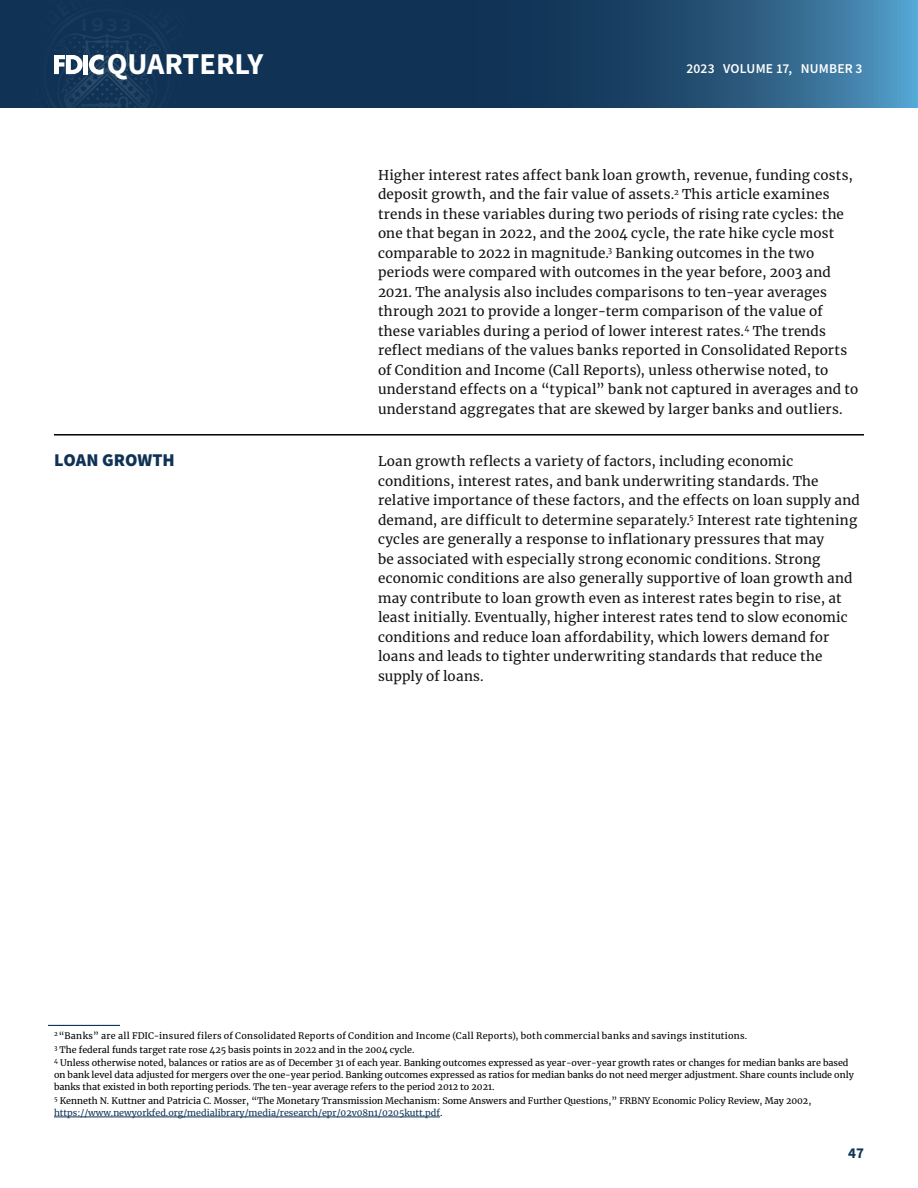
<style>
.page{position:relative;width:918px;height:1188px;background:#fff}
.page>*{position:absolute;margin:0;border:0;box-sizing:border-box;transform-origin:0 0}
.t1{font:700 30.3px "Source Sans Pro";color:#fff}
.t2{font:900 18px "Source Sans Pro";color:#103355}
.t3{font:700 15px "Source Sans Pro";color:#103355}
.Bodynorm_table{font:13.5px/19.5px "Merriweather";letter-spacing:.015em;color:#141414}
.t4{font:600 13.5px "Source Sans Pro";letter-spacing:.015em;color:#fff}
.footnote_NEW{font:9px/12px "Merriweather";color:#000}
.footnote_NEW-2{font:9px "Merriweather";letter-spacing:.03em;color:#000}
.s1{color:#103355}
</style>
<div class="page">
<svg style="left:0;top:0;width:918px;height:108px;background:#1e496d"></svg>
<svg style="left:12px;top:0;width:190px;height:108px;background:#1a3b5c"></svg>
<hr style="left:54px;top:434px;width:324px;height:2px;background:#000">
<hr style="left:378px;top:434px;width:486px;height:2px;background:#000">
<hr style="left:48px;top:1025px;width:72px;height:1px;background:#103355">
<hr style="left:54px;top:1117px;width:386px;height:1px;background:#103355">
<h1 class="t1" style="left:107px;top:43px;width:158px">QUARTERLY</h1>
<p class="t4" style="left:687px;top:60px;width:178px">2023 VOLUME 17, NUMBER 3</p>
<p class="Bodynorm_table" style="left:378px;top:165px;width:482px">Higher interest rates affect bank loan growth, revenue, funding costs, deposit growth, and the fair value of assets.<sup>2</sup> This article examines trends in these variables during two periods of rising rate cycles: the one that began in 2022, and the 2004 cycle, the rate hike cycle most comparable to 2022 in magnitude.<sup>3</sup> Banking outcomes in the two periods were compared with outcomes in the year before, 2003 and 2021. The analysis also includes comparisons to ten-year averages through 2021 to provide a longer-term comparison of the value of these variables during a period of lower interest rates.<sup>4</sup> The trends reflect medians of the values banks reported in Consolidated Reports of Condition and Income (Call Reports), unless otherwise noted, to understand effects on a “typical” bank not captured in averages and to understand aggregates that are skewed by larger banks and outliers.</p>
<h2 class="t2" style="left:54px;top:448px;width:122px">LOAN GROWTH</h2>
<p class="Bodynorm_table" style="left:378px;top:451px;width:483px">Loan growth reflects a variety of factors, including economic conditions, interest rates, and bank underwriting standards. The relative importance of these factors, and the effects on loan supply and demand, are difficult to determine separately.<sup>5</sup> Interest rate tightening cycles are generally a response to inflationary pressures that may<br>be associated with especially strong economic conditions. Strong economic conditions are also generally supportive of loan growth and may contribute to loan growth even as interest rates begin to rise, at least initially. Eventually, higher interest rates tend to slow economic conditions and reduce loan affordability, which lowers demand for loans and leads to tighter underwriting standards that reduce the supply of loans.</p>
<p class="footnote_NEW-2" style="left:54px;top:1030px;width:695px"><sup>2</sup> “Banks” are all FDIC-insured filers of Consolidated Reports of Condition and Income (Call Reports), both commercial banks and savings institutions.</p>
<p class="footnote_NEW" style="left:54px;top:1043px;width:362px"><sup>3</sup> The federal funds target rate rose 425 basis points in 2022 and in the 2004 cycle.</p>
<p class="footnote_NEW" style="left:54px;top:1057px;width:801px"><sup>4</sup> Unless otherwise noted, balances or ratios are as of December 31 of each year. Banking outcomes expressed as year-over-year growth rates or changes for median banks are based on bank level data adjusted for mergers over the one-year period. Banking outcomes expressed as ratios for median banks do not need merger adjustment. Share counts include only banks that existed in both reporting periods. The ten-year average refers to the period 2012 to 2021.</p>
<p class="footnote_NEW" style="left:54px;top:1094px;width:759px"><sup>5</sup> Kenneth N. Kuttner and Patricia C. Mosser, “The Monetary Transmission Mechanism: Some Answers and Further Questions,” FRBNY Economic Policy Review, May 2002, <span class="s1">https://www.newyorkfed.org/medialibrary/media/research/epr/02v08n1/0205kutt.pdf</span>.</p>
<p class="t3" style="left:848px;top:1143px;width:17px">47</p>
</div>
